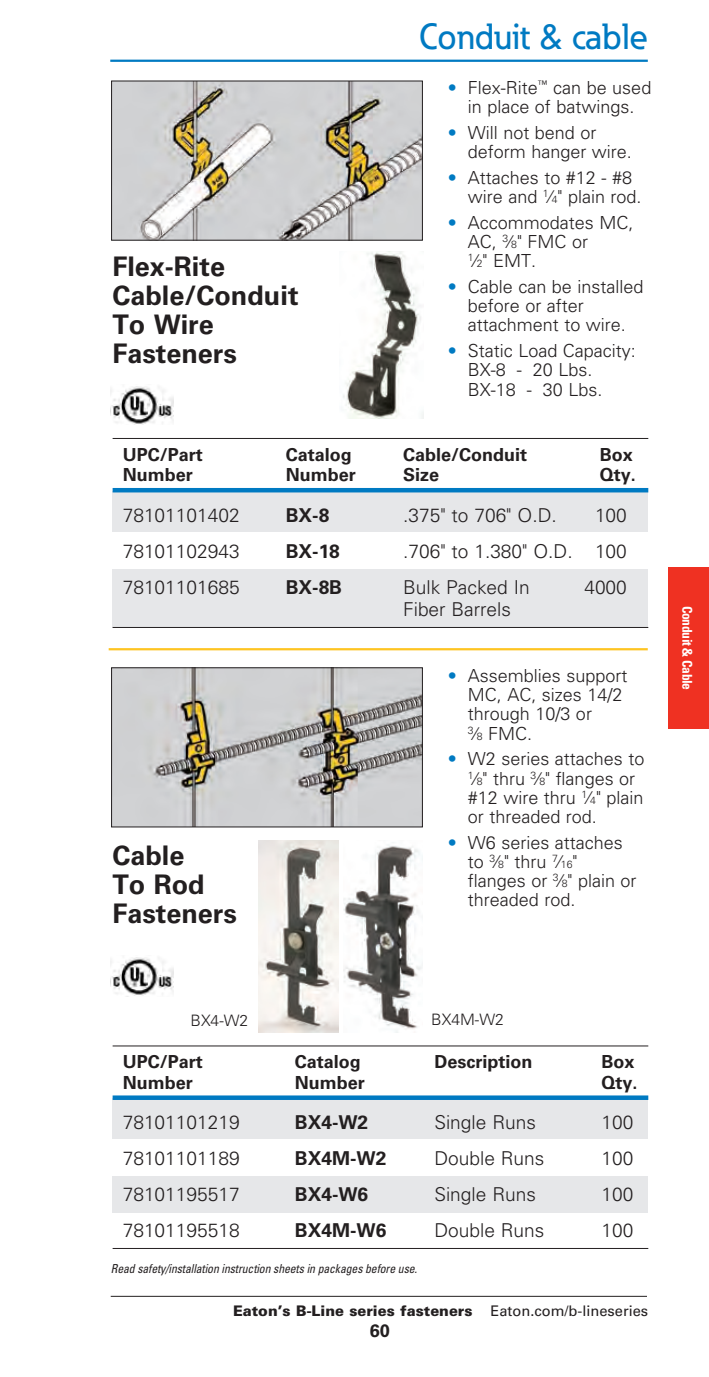
<style>
.page{position:relative;width:709px;height:1377px;background:#fff}
.page>*{position:absolute;margin:0;border:0;box-sizing:border-box;transform-origin:0 0}
.t1{font:500 36px "Eaton";color:#007ac2}
.MainHead_12_13{font:700 27px/29.2px "Univers LT Std";color:#231f20}
.t2{font:300 19.12px "Univers LT Std";color:#231f20}
.t3{font:700 19.12px "Univers LT Std";color:#231f20}
.Body_8_8_5__p3{font:300 18px/19.1px "Univers LT Std";color:#231f20}
.t4{font:700 18px "Univers LT Std";color:#231f20}
.Captions_7_7_5_FL{font:300 15.75px "Univers LT Std";color:#231f20}
.t5{font:900 14.62px "Univers LT Std";color:#231f20}
.t6{font:700 condensed 13.5px "Univers LT Std";letter-spacing:-.025em;color:#fff}
.t7{font:italic condensed 12.38px "Univers LT Std";letter-spacing:-.01em;color:#231f20;scale:.95 1}
.s1{color:#007ac2}
.s2{font-size:10.35px}
.s3{font-weight:400}
</style>
<div class="page">
<hr style="left:110px;top:60px;width:538px;height:2px;background:#007ac2">
<div style="left:668px;top:567px;width:41px;height:162px;background:#ef3122"></div>
<hr style="left:111px;top:1296px;width:536px;height:1px;background:#231f20">
<hr style="left:109px;top:648px;width:539px;height:2px;background:#fec422">
<img style="left:113px;top:83px;width:308px;height:155px">
<div style="left:111px;top:81px;width:312px;height:159px;border:1px solid #231f20"></div>
<img style="left:113px;top:670px;width:308px;height:155px">
<div style="left:111px;top:668px;width:312px;height:159px;border:1px solid #231f20"></div>
<img style="left:343px;top:252px;width:80px;height:166px">
<img style="left:259px;top:840px;width:79px;height:193px">
<img style="left:343px;top:842px;width:79px;height:191px">
<div style="left:113px;top:491px;width:535px;height:41px;background:#e6e7e9"></div>
<div style="left:113px;top:569px;width:535px;height:58px;background:#e6e7e9"></div>
<hr style="left:113px;top:488px;width:535px;height:4px;background:#007ac2">
<hr style="left:113px;top:438px;width:535px;height:1px;background:#231f20">
<hr style="left:113px;top:627px;width:535px;height:1px;background:#231f20">
<div style="left:113px;top:1099px;width:535px;height:40px;background:#e6e7e9"></div>
<div style="left:113px;top:1176px;width:535px;height:37px;background:#e6e7e9"></div>
<div style="left:113px;top:1095px;width:535px;height:5px;background:#007ac2"></div>
<hr style="left:113px;top:1046px;width:535px;height:1px;background:#231f20">
<hr style="left:113px;top:1248px;width:535px;height:1px;background:#231f20">
<img style="left:110px;top:957px;width:63px;height:39px">
<img style="left:110px;top:386px;width:63px;height:39px">
<p class="MainHead_12_13" style="left:112px;top:252px;width:188px">Flex-Rite<br>Cable/Conduit<br>To Wire<br>Fasteners</p>
<p class="t1" style="left:419px;top:14px;width:230px">Conduit &amp; cable</p>
<p class="Body_8_8_5__p3" style="left:448px;top:78px;width:205px;text-align:center"><span class="s1">•</span> Flex-Rite<sup>™</sup> can be used in place of batwings.</p>
<p class="Body_8_8_5__p3" style="left:468px;top:123px;width:166px;text-indent:-20px"><span class="s1">•</span> Will not bend or deform hanger wire.</p>
<p class="Body_8_8_5__p3" style="left:468px;top:168px;width:175px;text-indent:-20px"><span class="s1">•</span> Attaches to #12 - #8 wire and <sup>1</sup>⁄<span class="s2">4</span>" plain rod.</p>
<p class="Body_8_8_5__p3" style="left:468px;top:213px;width:167px;text-indent:-20px"><span class="s1">•</span> Accommodates MC,<br>AC, <sup>3</sup>⁄<span class="s2">8</span>" FMC or<br><sup>1</sup>⁄<span class="s2">2</span>" EMT.</p>
<p class="Body_8_8_5__p3" style="left:468px;top:277px;width:177px;text-indent:-20px"><span class="s1">•</span> Cable can be installed before or after attachment to wire.</p>
<p class="Body_8_8_5__p3" style="left:468px;top:341px;width:170px;text-indent:-20px"><span class="s1">•</span> Static Load Capacity:<br>BX-8 - 20 Lbs.<br>BX-18 - 30 Lbs.</p>
<p class="t4" style="left:123px;top:444px;width:82px">UPC/Part</p>
<p class="t4" style="left:286px;top:444px;width:68px">Catalog</p>
<p class="t4" style="left:403px;top:444px;width:126px">Cable/Conduit</p>
<p class="t4" style="left:600px;top:444px;width:35px">Box</p>
<p class="t4" style="left:123px;top:464px;width:72px">Number</p>
<p class="t4" style="left:286px;top:464px;width:72px">Number</p>
<p class="t4" style="left:403px;top:464px;width:38px">Size</p>
<p class="t4" style="left:600px;top:464px;width:38px">Qty.</p>
<p class="t2" style="left:123px;top:503px;width:118px">78101101402</p>
<p class="t3" style="left:286px;top:504px;width:45px">BX-8</p>
<p class="t2" style="left:403px;top:503px;width:155px">.375" to 706" O.D.</p>
<p class="t2" style="left:595px;top:503px;width:33px">100</p>
<p class="t2" style="left:123px;top:539px;width:118px">78101102943</p>
<p class="t3" style="left:286px;top:540px;width:56px">BX-18</p>
<p class="t2" style="left:403px;top:539px;width:225px">.706" to 1.380" O.D. 100</p>
<p class="t2" style="left:123px;top:575px;width:118px">78101101685</p>
<p class="t3" style="left:286px;top:576px;width:58px">BX-8B</p>
<p class="t2" style="left:403px;top:575px;width:128px">Bulk Packed In</p>
<p class="t2" style="left:584px;top:575px;width:44px">4000</p>
<p class="t2" style="left:403px;top:598px;width:109px">Fiber Barrels</p>
<p class="MainHead_12_13" style="left:112px;top:841px;width:126px">Cable<br>To Rod<br>Fasteners</p>
<p class="Body_8_8_5__p3" style="left:468px;top:666px;width:161px;text-indent:-20px"><span class="s1">•</span> Assemblies support<br>MC, AC, sizes 14/2 through 10/3 or<br><sup>3</sup>⁄<span class="s2">8</span> FMC.</p>
<p class="Body_8_8_5__p3" style="left:468px;top:750px;width:178px;text-indent:-20px"><span class="s1">•</span> W2 series attaches to<br><sup>1</sup>⁄<span class="s2">8</span>" thru <sup>3</sup>⁄<span class="s2">8</span>" flanges or #12 wire thru <sup>1</sup>⁄<span class="s2">4</span>" plain or threaded rod.</p>
<p class="Body_8_8_5__p3" style="left:468px;top:833px;width:170px;text-indent:-20px"><span class="s1">•</span> W6 series attaches to <sup>3</sup>⁄<span class="s2">8</span>" thru <sup>7</sup>⁄<span class="s2">16</span>" flanges or <sup>3</sup>⁄<span class="s2">8</span>" plain or threaded rod.</p>
<p class="t6" style="left:695px;top:606px;width:86px;rotate:90deg">Conduit &amp; Cable</p>
<p class="Captions_7_7_5_FL" style="left:190px;top:1011px;width:59px">BX4-W2</p>
<p class="Captions_7_7_5_FL" style="left:431px;top:1010px;width:74px">BX4M-W2</p>
<p class="t4" style="left:123px;top:1051px;width:82px">UPC/Part</p>
<p class="t4" style="left:295px;top:1051px;width:68px">Catalog</p>
<p class="t4" style="left:434px;top:1051px;width:100px">Description</p>
<p class="t4" style="left:601px;top:1051px;width:35px">Box</p>
<p class="t4" style="left:123px;top:1072px;width:72px">Number</p>
<p class="t4" style="left:295px;top:1072px;width:72px">Number</p>
<p class="t4" style="left:601px;top:1072px;width:38px">Qty.</p>
<p class="t2" style="left:123px;top:1111px;width:118px">78101101219</p>
<p class="t3" style="left:295px;top:1111px;width:75px">BX4-W2</p>
<p class="t2" style="left:434px;top:1111px;width:103px">Single Runs</p>
<p class="t2" style="left:601px;top:1111px;width:33px">100</p>
<p class="t2" style="left:123px;top:1147px;width:118px">78101101189</p>
<p class="t3" style="left:295px;top:1147px;width:93px">BX4M-W2</p>
<p class="t2" style="left:434px;top:1147px;width:112px">Double Runs</p>
<p class="t2" style="left:601px;top:1147px;width:33px">100</p>
<p class="t2" style="left:123px;top:1183px;width:118px">78101195517</p>
<p class="t3" style="left:295px;top:1183px;width:75px">BX4-W6</p>
<p class="t2" style="left:434px;top:1183px;width:103px">Single Runs</p>
<p class="t2" style="left:601px;top:1183px;width:33px">100</p>
<p class="t2" style="left:123px;top:1219px;width:118px">78101195518</p>
<p class="t3" style="left:295px;top:1219px;width:93px">BX4M-W6</p>
<p class="t2" style="left:434px;top:1219px;width:112px">Double Runs</p>
<p class="t2" style="left:601px;top:1219px;width:33px">100</p>
<p class="t7" style="left:111px;top:1261px;width:324px">Read safety/installation instruction sheets in packages before use.</p>
<p class="t5" style="left:233px;top:1302px;width:417px">Eaton’s B-Line series fasteners <span class="s3">Eaton.com/b-lineseries</span></p>
<p class="t4" style="left:370px;top:1320px;width:22px">60</p>
</div>
